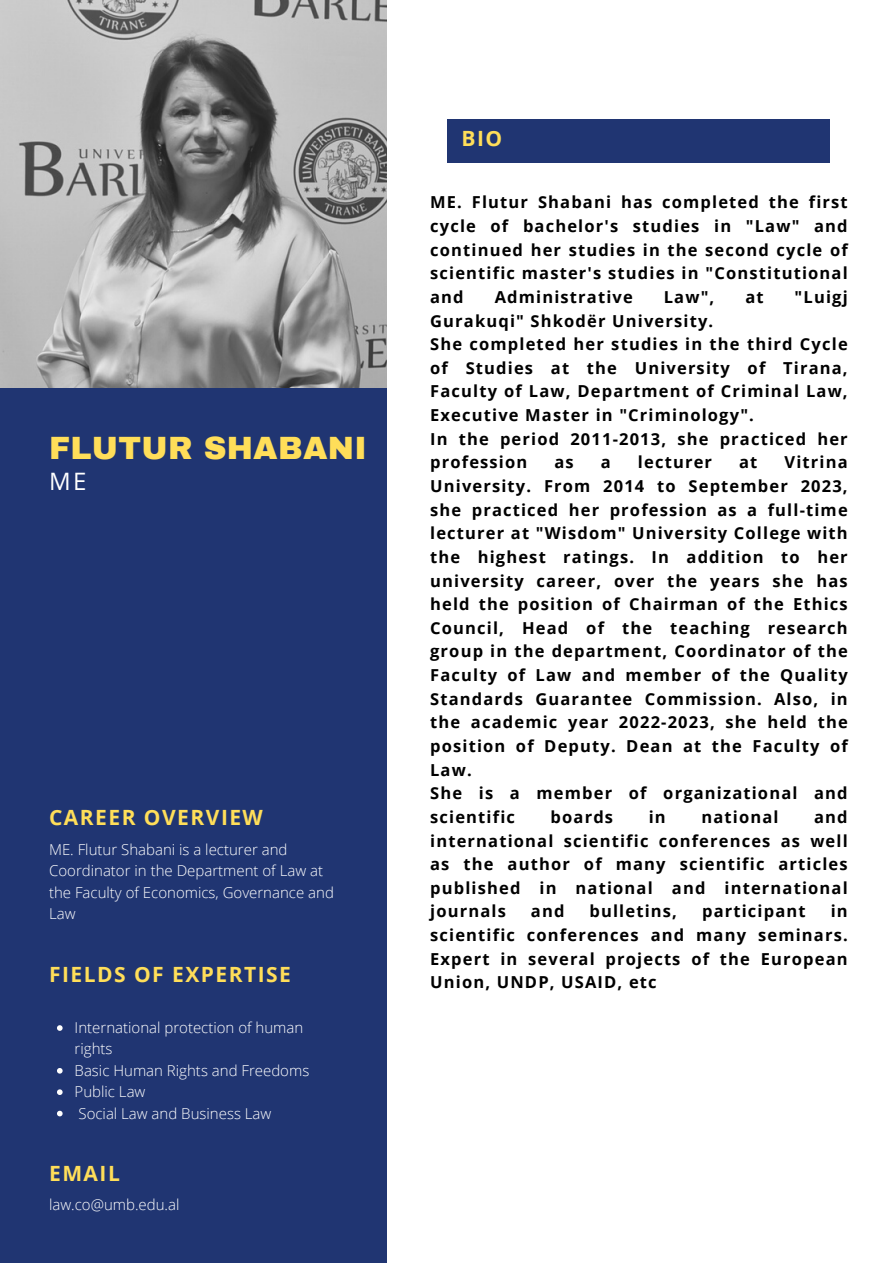
<style>
.page{position:relative;width:894px;height:1264px;background:#fff}
.page>*{position:absolute;margin:0;border:0;box-sizing:border-box;transform-origin:0 0}
.t1{font:900 31.5px "Archivo";letter-spacing:.01em;color:#ffde59}
.t2{font:24px "Open Sans";color:#fff}
.t3{font:700 21px "Open Sans";letter-spacing:.07em;color:#ffde59}
.t4{font:700 16.5px/23.7px "Open Sans";letter-spacing:.07em;color:#000;text-align:justify}
.t5{font:300 15px/21.3px "Open Sans";color:#fff}
</style>
<div class="page">
<div style="left:0;top:387px;width:386px;height:875px;background:#203572"></div>
<img style="left:0;top:0;width:386px;height:387px">
<div style="left:446px;top:119px;width:383px;height:43px;background:#203572"></div>
<svg style="left:57px;top:1025px;width:6px;height:5px"></svg>
<svg style="left:57px;top:1068px;width:6px;height:5px"></svg>
<svg style="left:57px;top:1089px;width:6px;height:5px"></svg>
<svg style="left:57px;top:1110px;width:6px;height:6px"></svg>
<p class="t1" style="left:49px;top:431px;width:319px">FLUTUR SHABANI</p>
<p class="t2" style="left:49px;top:464px;width:39px">ME</p>
<p class="t3" style="left:49px;top:802px;width:215px">CAREER OVERVIEW</p>
<p class="t5" style="left:49px;top:838px;width:286px">ME. Flutur Shabani is a lecturer and<br>Coordinator in the Department of Law at the Faculty of Economics, Governance and<br>Law</p>
<p class="t3" style="left:49px;top:959px;width:243px">FIELDS OF EXPERTISE</p>
<p class="t5" style="left:75px;top:1016px;width:230px">International protection of human rights</p>
<p class="t5" style="left:75px;top:1059px;width:236px">Basic Human Rights and Freedoms</p>
<p class="t5" style="left:75px;top:1080px;width:72px">Public Law</p>
<p class="t5" style="left:78px;top:1102px;width:194px">Social Law and Business Law</p>
<p class="t3" style="left:49px;top:1158px;width:72px">EMAIL</p>
<p class="t5" style="left:49px;top:1193px;width:132px">law.co@umb.edu.al</p>
<p class="t3" style="left:461px;top:124px;width:42px">BIO</p>
<p class="t4" style="left:430px;top:190px;width:419px">ME. Flutur Shabani has completed the first cycle of bachelor's studies in "Law" and continued her studies in the second cycle of scientific master's studies in "Constitutional and</p>
<p class="t4" style="left:494px;top:284px;width:140px">Administrative</p>
<p class="t4" style="left:663px;top:284px;width:52px">Law",</p>
<p class="t4" style="left:745px;top:284px;width:20px">at</p>
<p class="t4" style="left:794px;top:284px;width:55px">"Luigj</p>
<p class="t4" style="left:430px;top:308px;width:284px">Gurakuqi" Shkodër University.</p>
<p class="t4" style="left:430px;top:332px;width:419px">She completed her studies in the third Cycle of Studies at the University of Tirana, Faculty of Law, Department of Criminal Law, Executive Master in "Criminology".</p>
<p class="t4" style="left:430px;top:426px;width:419px">In the period 2011-2013, she practiced her profession</p>
<p class="t4" style="left:430px;top:450px;width:419px;text-indent:354px">Vitrina University. From 2014 to September 2023, she practiced her profession as a full-time lecturer at "Wisdom" University College with the highest ratings. In addition to her university career, over the years she has held the position of Chairman of the Ethics Council, Head of the teaching research group in the department, Coordinator of the Faculty of Law and member of the Quality Standards Guarantee Commission. Also, in the academic year 2022-2023, she held the position of Deputy. Dean at the Faculty of Law.</p>
<p class="t4" style="left:430px;top:781px;width:419px">She is a member of organizational and scientific</p>
<p class="t4" style="left:554px;top:450px;width:21px">as</p>
<p class="t4" style="left:600px;top:450px;width:11px">a</p>
<p class="t4" style="left:637px;top:450px;width:76px">lecturer</p>
<p class="t4" style="left:739px;top:450px;width:20px">at</p>
<p class="t4" style="left:430px;top:804px;width:419px;text-indent:384px">and international scientific conferences as well as the author of many scientific articles published in national and international journals</p>
<p class="t4" style="left:550px;top:804px;width:64px">boards</p>
<p class="t4" style="left:648px;top:804px;width:19px">in</p>
<p class="t4" style="left:701px;top:804px;width:79px">national</p>
<p class="t4" style="left:430px;top:899px;width:419px;text-indent:400px">in scientific conferences and many seminars.<br>Expert in several projects of the European Union, UNDP, USAID, etc</p>
<p class="t4" style="left:530px;top:899px;width:35px">and</p>
<p class="t4" style="left:589px;top:899px;width:89px">bulletins,</p>
<p class="t4" style="left:702px;top:899px;width:105px">participant</p>
</div>
